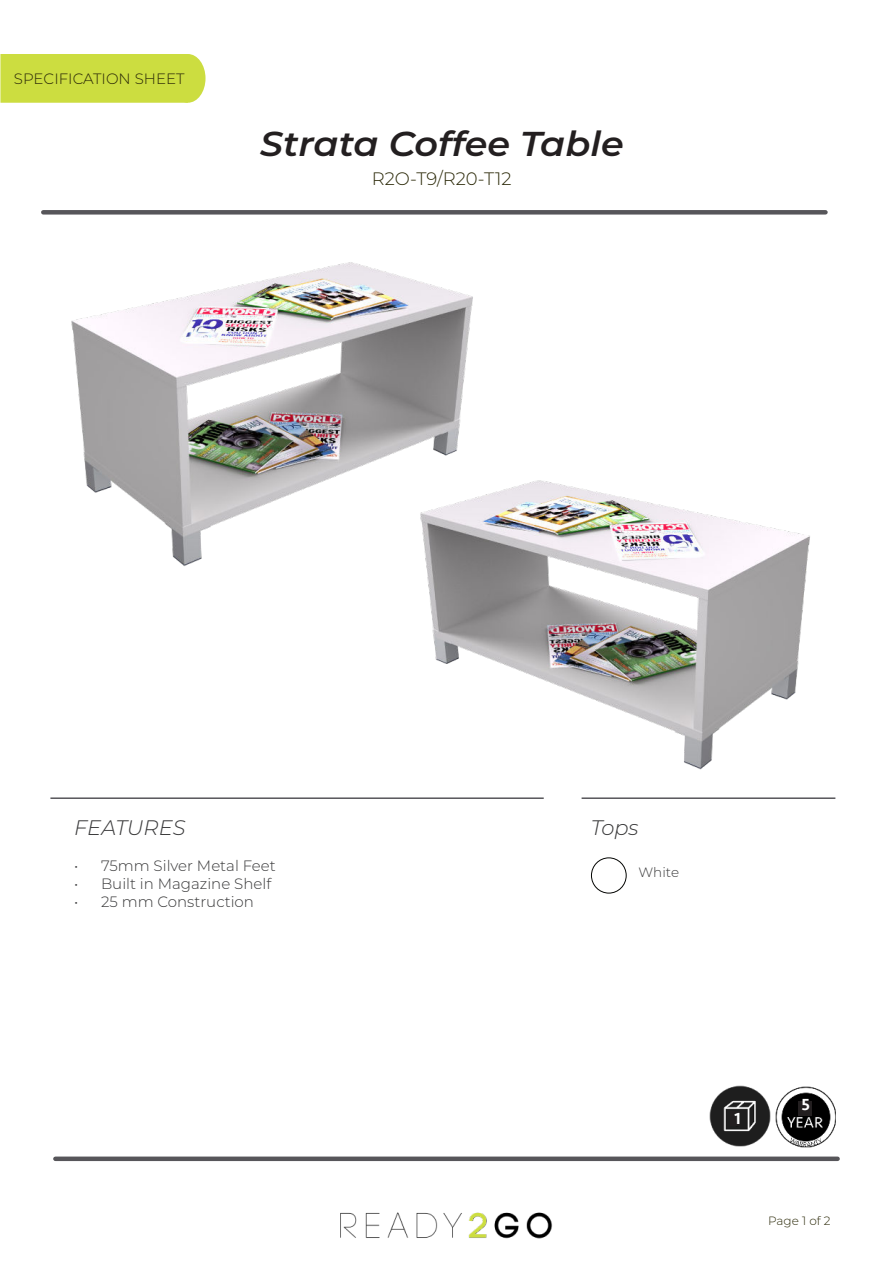
<style>
.page{position:relative;width:893px;height:1263px;background:#fff}
.page>*{position:absolute;margin:0;border:0;box-sizing:border-box;transform-origin:0 0}
.t1{font:italic 600 34.5px "Montserrat";color:#231f20;scale:1.06 1}
.t2{font:italic 300 21px "Montserrat";color:#383839}
.t3{font:300 18px "Montserrat";color:#2a2807}
.t4{font:500 16.5px "Seravek";color:#fff}
.t5{font:300 15px "Montserrat";color:#383839}
.t6{font:300 15px "Montserrat";color:#2a2807}
.t7{font:300 13.5px "Montserrat";color:#383839}
.t8{font:300 12px "Montserrat";color:#2a2807}
</style>
<div class="page">
<div style="left:170px;top:54px;width:36px;height:49px;background:#ccdd40;border-radius:50%"></div>
<div style="left:0;top:54px;width:188px;height:49px;background:#ccdd40;border:2px solid #ccdd40"></div>
<img style="left:340px;top:1212px;width:213px;height:27px">
<div style="left:55px;top:1156px;width:783px;height:5px;background:#57565a"></div>
<div style="left:43px;top:210px;width:782px;height:5px;background:#57565a"></div>
<hr style="left:50px;top:797px;width:494px;height:2px;background:#57565a">
<hr style="left:582px;top:797px;width:253px;height:2px;background:#57565a">
<div style="left:591px;top:857px;width:36px;height:36px;border:1px solid #040503;border-radius:50%"></div>
<img style="left:775px;top:1086px;width:61px;height:61px">
<div style="left:798px;top:1101px;width:13px;height:15px;background:#231f20"></div>
<img style="left:710px;top:1085px;width:61px;height:61px">
<div style="left:730px;top:1111px;width:10px;height:14px;background:#231f20"></div>
<img style="left:71px;top:262px;width:402px;height:304px">
<img style="left:411px;top:475px;width:399px;height:295px">
<p class="t6" style="left:14px;top:73px;width:172px">SPECIFICATION SHEET</p>
<h1 class="t1" style="left:260px;top:124px;width:344px">Strata Coffee Table</h1>
<p class="t3" style="left:372px;top:170px;width:141px">R2O-T9/R20-T12</p>
<h2 class="t2" style="left:74px;top:820px;width:113px">FEATURES</h2>
<p class="t5" style="left:74px;top:859px;width:203px">• 75mm Silver Metal Feet</p>
<p class="t5" style="left:74px;top:877px;width:199px">• Built in Magazine Shelf</p>
<p class="t5" style="left:74px;top:895px;width:181px">• 25 mm Construction</p>
<h2 class="t2" style="left:591px;top:820px;width:49px">Tops</h2>
<p class="t7" style="left:638px;top:866px;width:42px">White</p>
<p class="t4" style="left:734px;top:1108px;width:8px">1</p>
<p class="t4" style="left:801px;top:1095px;width:10px">5</p>
<p class="t8" style="left:768px;top:1216px;width:64px">Page 1 of 2</p>
</div>
